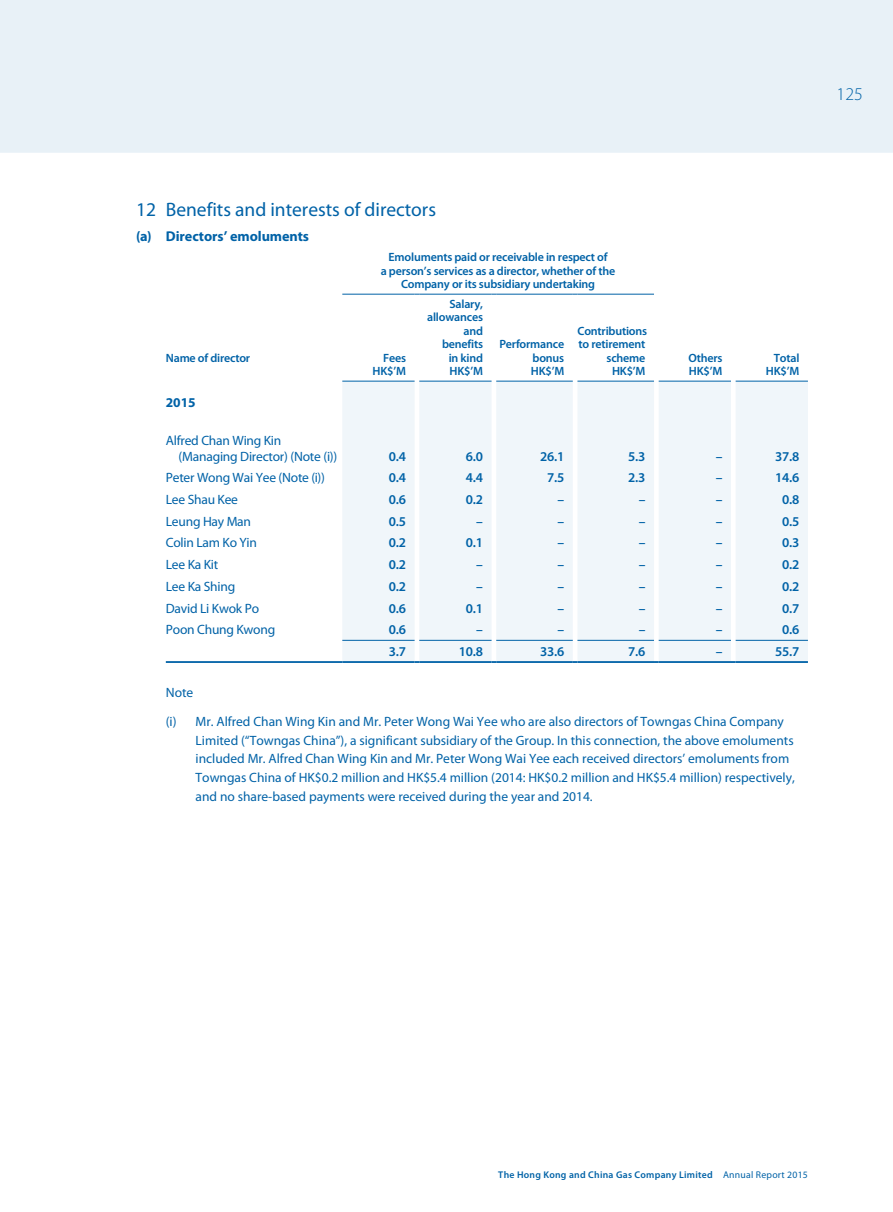
<style>
.page{position:relative;width:893px;height:1212px;background:#fff}
.page>*{position:absolute;margin:0;border:0;box-sizing:border-box;transform-origin:0 0}
.Acc-subhead-1-E{font:19.5px "Myriad Pro";color:#0062a7}
.t1{font:300 18px "Myriad Pro";color:#0062a7}
.Acc-subhead-2-E{font:700 14.25px "Myriad Pro";letter-spacing:-.005em;color:#0062a7}
.Acc-body-indent-14{font:13.5px/18.8px "Myriad Pro";color:#0062a7}
._05_Acc-table-A{font:13.5px/15.8px "Myriad Pro";letter-spacing:-.015em;color:#0062a7}
._05_Acc-table-DATA-A{font:600 13.5px "Myriad Pro";letter-spacing:-.015em;color:#0062a7}
._05_Acc-table-A-2{font:700 13.5px "Myriad Pro";color:#0062a7}
.Acc-Body-E-indent-7{font:13.5px "Myriad Pro";color:#0062a7}
._08_Table-year{font:600 12px "Myriad Pro";letter-spacing:-.015em;color:#0062a7}
.t2{font:600 9.75px "Myriad Pro";letter-spacing:.025em;color:#0062a7}
.s1{font-weight:400}
</style>
<div class="page">
<div style="left:0;top:0;width:893px;height:153px;background:#e8f1f7"></div>
<div style="left:342px;top:381px;width:466px;height:280px;background:#f0f6fa"></div>
<hr style="left:342px;top:640px;width:73px;height:1px;background:#0062a7">
<hr style="left:419px;top:640px;width:73px;height:1px;background:#0062a7">
<hr style="left:496px;top:640px;width:77px;height:1px;background:#0062a7">
<hr style="left:577px;top:640px;width:77px;height:1px;background:#0062a7">
<hr style="left:659px;top:640px;width:72px;height:1px;background:#0062a7">
<hr style="left:736px;top:640px;width:72px;height:1px;background:#0062a7">
<hr style="left:166px;top:661px;width:176px;height:2px;background:#0062a7">
<hr style="left:342px;top:661px;width:73px;height:2px;background:#0062a7">
<hr style="left:419px;top:661px;width:73px;height:2px;background:#0062a7">
<hr style="left:496px;top:661px;width:77px;height:2px;background:#0062a7">
<hr style="left:577px;top:661px;width:77px;height:2px;background:#0062a7">
<hr style="left:659px;top:661px;width:72px;height:2px;background:#0062a7">
<hr style="left:736px;top:661px;width:72px;height:2px;background:#0062a7">
<hr style="left:342px;top:381px;width:73px;height:1px;background:#0062a7">
<hr style="left:419px;top:381px;width:73px;height:1px;background:#0062a7">
<hr style="left:496px;top:381px;width:77px;height:1px;background:#0062a7">
<hr style="left:577px;top:381px;width:77px;height:1px;background:#0062a7">
<hr style="left:659px;top:381px;width:72px;height:1px;background:#0062a7">
<hr style="left:736px;top:381px;width:72px;height:1px;background:#0062a7">
<hr style="left:342px;top:294px;width:73px;height:1px;background:#0062a7">
<hr style="left:419px;top:294px;width:73px;height:1px;background:#0062a7">
<hr style="left:496px;top:294px;width:77px;height:1px;background:#0062a7">
<hr style="left:577px;top:294px;width:77px;height:1px;background:#0062a7">
<h2 class="t1" style="left:837px;top:83px;width:28px">125</h2>
<p class="Acc-subhead-1-E" style="left:136px;top:198px;width:301px">12 Benefits and interests of directors</p>
<p class="Acc-subhead-2-E" style="left:136px;top:227px;width:175px">(a) Directors’ emoluments</p>
<p class="_08_Table-year" style="left:166px;top:350px;width:86px">Name of director</p>
<p class="_05_Acc-table-A-2" style="left:166px;top:394px;width:31px">2015</p>
<p class="_05_Acc-table-A" style="left:179px;top:432px;width:160px;text-indent:-13px">Alfred Chan Wing Kin (Managing Director) (Note (i))</p>
<p class="_08_Table-year" style="left:389px;top:250px;width:220px">Emoluments paid or receivable in respect of</p>
<p class="_08_Table-year" style="left:381px;top:263px;width:236px">a person’s services as a director, whether of the</p>
<p class="_08_Table-year" style="left:401px;top:277px;width:196px">Company or its subsidiary undertaking</p>
<p class="_08_Table-year" style="left:383px;top:350px;width:24px">Fees</p>
<p class="_08_Table-year" style="left:373px;top:364px;width:35px">HK$’M</p>
<p class="_08_Table-year" style="left:450px;top:296px;width:35px">Salary,</p>
<p class="_08_Table-year" style="left:427px;top:310px;width:57px">allowances</p>
<p class="_08_Table-year" style="left:463px;top:323px;width:21px">and</p>
<p class="_08_Table-year" style="left:442px;top:337px;width:43px">benefits</p>
<p class="_08_Table-year" style="left:449px;top:350px;width:36px">in kind</p>
<p class="_08_Table-year" style="left:450px;top:364px;width:35px">HK$’M</p>
<p class="_08_Table-year" style="left:499px;top:337px;width:66px">Performance</p>
<p class="_08_Table-year" style="left:533px;top:350px;width:33px">bonus</p>
<p class="_08_Table-year" style="left:531px;top:364px;width:35px">HK$’M</p>
<p class="_08_Table-year" style="left:577px;top:323px;width:71px">Contributions</p>
<p class="_08_Table-year" style="left:579px;top:337px;width:68px">to retirement</p>
<p class="_08_Table-year" style="left:607px;top:350px;width:40px">scheme</p>
<p class="_08_Table-year" style="left:612px;top:364px;width:35px">HK$’M</p>
<p class="_08_Table-year" style="left:688px;top:350px;width:36px">Others</p>
<p class="_08_Table-year" style="left:689px;top:364px;width:35px">HK$’M</p>
<p class="_08_Table-year" style="left:774px;top:350px;width:27px">Total</p>
<p class="_08_Table-year" style="left:766px;top:364px;width:35px">HK$’M</p>
<p class="_05_Acc-table-DATA-A" style="left:389px;top:447px;width:19px">0.4</p>
<p class="_05_Acc-table-DATA-A" style="left:466px;top:447px;width:19px">6.0</p>
<p class="_05_Acc-table-DATA-A" style="left:540px;top:447px;width:26px">26.1</p>
<p class="_05_Acc-table-DATA-A" style="left:628px;top:447px;width:19px">5.3</p>
<p class="_05_Acc-table-DATA-A" style="left:716px;top:447px;width:8px">–</p>
<p class="_05_Acc-table-DATA-A" style="left:775px;top:447px;width:26px">37.8</p>
<p class="_05_Acc-table-A" style="left:166px;top:470px;width:161px">Peter Wong Wai Yee (Note (i))</p>
<p class="_05_Acc-table-DATA-A" style="left:389px;top:469px;width:19px">0.4</p>
<p class="_05_Acc-table-DATA-A" style="left:466px;top:469px;width:19px">4.4</p>
<p class="_05_Acc-table-DATA-A" style="left:547px;top:469px;width:19px">7.5</p>
<p class="_05_Acc-table-DATA-A" style="left:628px;top:469px;width:19px">2.3</p>
<p class="_05_Acc-table-DATA-A" style="left:716px;top:469px;width:8px">–</p>
<p class="_05_Acc-table-DATA-A" style="left:775px;top:469px;width:26px">14.6</p>
<p class="_05_Acc-table-A" style="left:166px;top:491px;width:74px">Lee Shau Kee</p>
<p class="_05_Acc-table-DATA-A" style="left:389px;top:491px;width:19px">0.6</p>
<p class="_05_Acc-table-DATA-A" style="left:466px;top:491px;width:19px">0.2</p>
<p class="_05_Acc-table-DATA-A" style="left:557px;top:491px;width:8px">–</p>
<p class="_05_Acc-table-DATA-A" style="left:639px;top:491px;width:8px">–</p>
<p class="_05_Acc-table-DATA-A" style="left:716px;top:491px;width:8px">–</p>
<p class="_05_Acc-table-DATA-A" style="left:782px;top:491px;width:19px">0.8</p>
<p class="_05_Acc-table-A" style="left:166px;top:513px;width:87px">Leung Hay Man</p>
<p class="_05_Acc-table-DATA-A" style="left:389px;top:513px;width:19px">0.5</p>
<p class="_05_Acc-table-DATA-A" style="left:476px;top:513px;width:8px">–</p>
<p class="_05_Acc-table-DATA-A" style="left:557px;top:513px;width:8px">–</p>
<p class="_05_Acc-table-DATA-A" style="left:639px;top:513px;width:8px">–</p>
<p class="_05_Acc-table-DATA-A" style="left:716px;top:513px;width:8px">–</p>
<p class="_05_Acc-table-DATA-A" style="left:782px;top:513px;width:19px">0.5</p>
<p class="_05_Acc-table-A" style="left:166px;top:535px;width:93px">Colin Lam Ko Yin</p>
<p class="_05_Acc-table-DATA-A" style="left:389px;top:534px;width:19px">0.2</p>
<p class="_05_Acc-table-DATA-A" style="left:466px;top:534px;width:19px">0.1</p>
<p class="_05_Acc-table-DATA-A" style="left:557px;top:534px;width:8px">–</p>
<p class="_05_Acc-table-DATA-A" style="left:639px;top:534px;width:8px">–</p>
<p class="_05_Acc-table-DATA-A" style="left:716px;top:534px;width:8px">–</p>
<p class="_05_Acc-table-DATA-A" style="left:782px;top:534px;width:19px">0.3</p>
<p class="_05_Acc-table-A" style="left:166px;top:556px;width:54px">Lee Ka Kit</p>
<p class="_05_Acc-table-DATA-A" style="left:389px;top:556px;width:19px">0.2</p>
<p class="_05_Acc-table-DATA-A" style="left:476px;top:556px;width:8px">–</p>
<p class="_05_Acc-table-DATA-A" style="left:557px;top:556px;width:8px">–</p>
<p class="_05_Acc-table-DATA-A" style="left:639px;top:556px;width:8px">–</p>
<p class="_05_Acc-table-DATA-A" style="left:716px;top:556px;width:8px">–</p>
<p class="_05_Acc-table-DATA-A" style="left:782px;top:556px;width:19px">0.2</p>
<p class="_05_Acc-table-A" style="left:166px;top:578px;width:71px">Lee Ka Shing</p>
<p class="_05_Acc-table-DATA-A" style="left:389px;top:578px;width:19px">0.2</p>
<p class="_05_Acc-table-DATA-A" style="left:476px;top:578px;width:8px">–</p>
<p class="_05_Acc-table-DATA-A" style="left:557px;top:578px;width:8px">–</p>
<p class="_05_Acc-table-DATA-A" style="left:639px;top:578px;width:8px">–</p>
<p class="_05_Acc-table-DATA-A" style="left:716px;top:578px;width:8px">–</p>
<p class="_05_Acc-table-DATA-A" style="left:782px;top:578px;width:19px">0.2</p>
<p class="_05_Acc-table-A" style="left:166px;top:600px;width:95px">David Li Kwok Po</p>
<p class="_05_Acc-table-DATA-A" style="left:389px;top:599px;width:19px">0.6</p>
<p class="_05_Acc-table-DATA-A" style="left:466px;top:599px;width:19px">0.1</p>
<p class="_05_Acc-table-DATA-A" style="left:557px;top:599px;width:8px">–</p>
<p class="_05_Acc-table-DATA-A" style="left:639px;top:599px;width:8px">–</p>
<p class="_05_Acc-table-DATA-A" style="left:716px;top:599px;width:8px">–</p>
<p class="_05_Acc-table-DATA-A" style="left:782px;top:599px;width:19px">0.7</p>
<p class="_05_Acc-table-A" style="left:166px;top:622px;width:111px">Poon Chung Kwong</p>
<p class="_05_Acc-table-DATA-A" style="left:389px;top:621px;width:19px">0.6</p>
<p class="_05_Acc-table-DATA-A" style="left:476px;top:621px;width:8px">–</p>
<p class="_05_Acc-table-DATA-A" style="left:557px;top:621px;width:8px">–</p>
<p class="_05_Acc-table-DATA-A" style="left:639px;top:621px;width:8px">–</p>
<p class="_05_Acc-table-DATA-A" style="left:716px;top:621px;width:8px">–</p>
<p class="_05_Acc-table-DATA-A" style="left:782px;top:621px;width:19px">0.6</p>
<p class="_05_Acc-table-DATA-A" style="left:389px;top:643px;width:19px">3.7</p>
<p class="_05_Acc-table-DATA-A" style="left:459px;top:643px;width:26px">10.8</p>
<p class="_05_Acc-table-DATA-A" style="left:540px;top:643px;width:26px">33.6</p>
<p class="_05_Acc-table-DATA-A" style="left:628px;top:643px;width:19px">7.6</p>
<p class="_05_Acc-table-DATA-A" style="left:716px;top:643px;width:8px">–</p>
<p class="_05_Acc-table-DATA-A" style="left:775px;top:643px;width:26px">55.7</p>
<p class="Acc-Body-E-indent-7" style="left:166px;top:684px;width:29px">Note</p>
<p class="Acc-body-indent-14" style="left:196px;top:712px;width:601px;text-indent:-30px">(i) Mr. Alfred Chan Wing Kin and Mr. Peter Wong Wai Yee who are also directors of Towngas China Company Limited (“Towngas China”), a significant subsidiary of the Group. In this connection, the above emoluments included Mr. Alfred Chan Wing Kin and Mr. Peter Wong Wai Yee each received directors’ emoluments from Towngas China of HK$0.2 million and HK$5.4 million (2014: HK$0.2 million and HK$5.4 million) respectively, and no share-based payments were received during the year and 2014.</p>
<p class="t2" style="left:498px;top:1168px;width:311px">The Hong Kong and China Gas Company Limited <span class="s1">Annual Report 2015</span></p>
</div>
